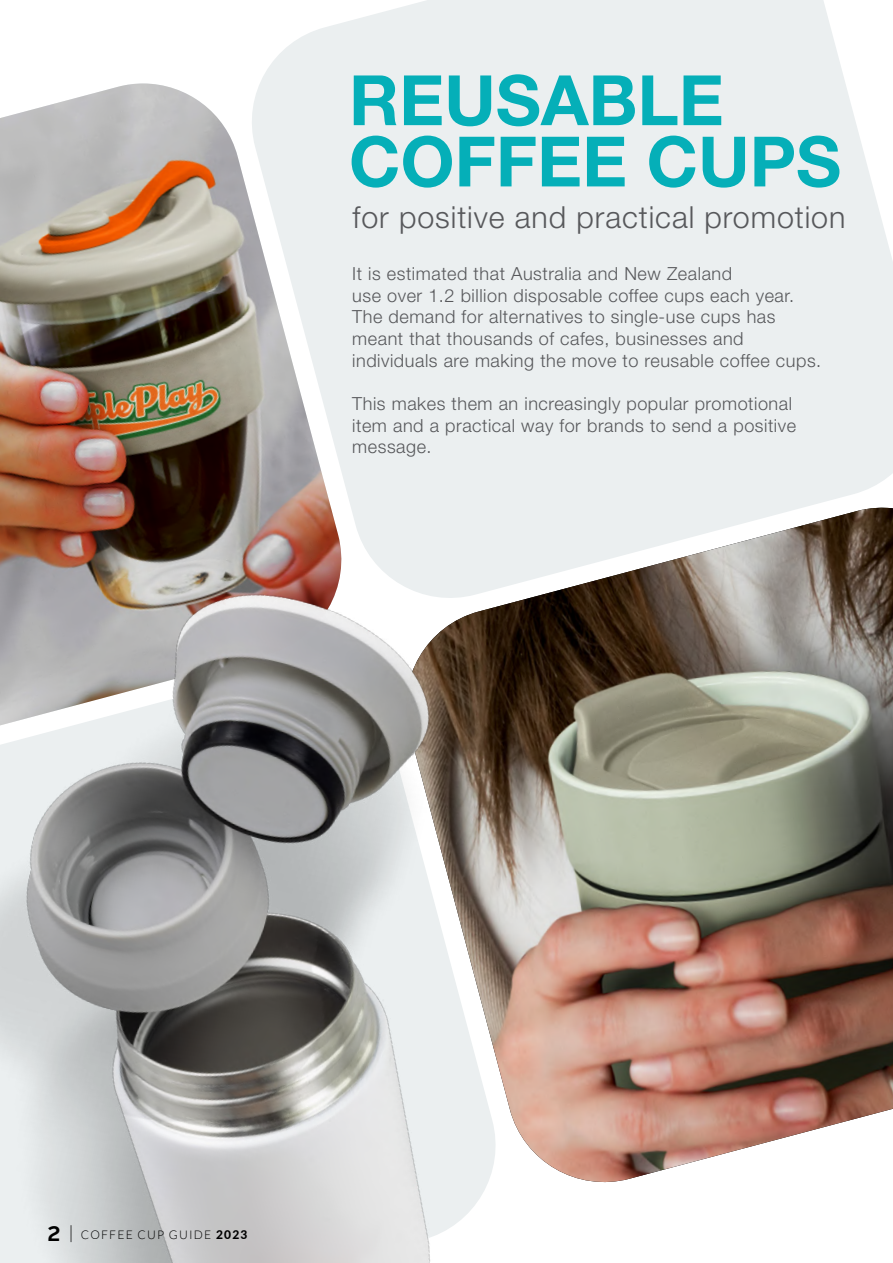
<style>
.page{position:relative;width:893px;height:1263px;background:#fff}
.page>*{position:absolute;margin:0;border:0;box-sizing:border-box;transform-origin:0 0}
.t1{font:700 69.6px/61.2px "Helvetica Neue LT Std";color:#05afb8}
.t2{font:300 30.45px "Helvetica Neue";letter-spacing:.03em;color:#57585b}
.t3{font:300 18px/21.6px "Helvetica Neue";letter-spacing:.03em;color:#57585b}
.t4{font:300 12px "Lato";letter-spacing:.1em;color:#000}
.s1{font-family:"Alright Sans";font-weight:700;font-size:21px}
.s2{font-size:18px}
.s3{font-weight:800}
</style>
<div class="page">
<img style="left:558px;top:608px;width:335px;height:575px">
<svg style="left:265px;top:0;width:628px;height:608px;background:#e4e6e6"></svg>
<img style="left:0;top:83px;width:352px;height:385px">
<img style="left:0;top:468px;width:558px;height:795px">
<h1 class="t1" style="left:349px;top:68px;width:494px">REUSABLE<br>COFFEE CUPS</h1>
<h2 class="t2" style="left:353px;top:192px;width:494px">for positive and practical promotion</h2>
<p class="t3" style="left:352px;top:262px;width:470px">It is estimated that Australia and New Zealand<br>use over 1.2 billion disposable coffee cups each year.<br>The demand for alternatives to single-use cups has meant that thousands of cafes, businesses and individuals are making the move to reusable coffee cups.</p>
<p class="t3" style="left:352px;top:392px;width:445px">This makes them an increasingly popular promotional item and a practical way for brands to send a positive message.</p>
<p class="t4" style="left:47px;top:1228px;width:202px"><span class="s1">2</span> <span class="s2">|</span> COFFEE CUP GUIDE <span class="s3">2023</span></p>
</div>
